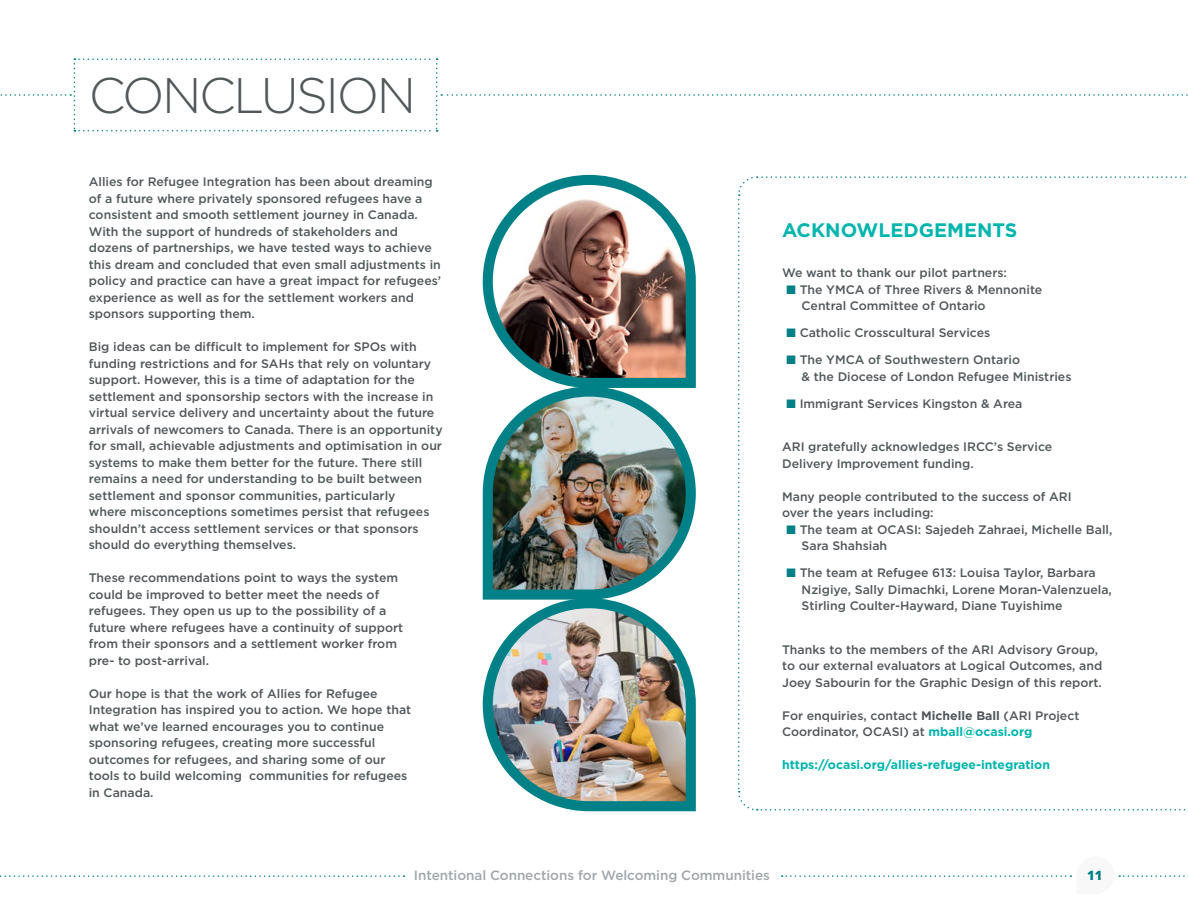
<style>
.page{position:relative;width:1188px;height:918px;background:#fff}
.page>*{position:absolute;margin:0;border:0;box-sizing:border-box;transform-origin:0 0}
.t1{font:300 49.95px "Gotham";letter-spacing:-.05em;color:#52575b}
.t2{font:700 19.5px "Gotham";color:#00b5ad}
.t3{font:500 13.5px "Gotham";letter-spacing:-.005em;color:#a1a7ab}
.t4{font:800 12.9px "Open Sans";color:#008187}
.t5{font:500 12.3px/16.5px "Gotham";color:#52575b}
.t6{font:700 12.3px "Gotham";color:#00b5ad}
.s1{color:#008187}
.s2{font-weight:700}
.s3{font-weight:700;color:#00b5ad}
</style>
<div class="page">
<svg style="left:0;top:58px;width:1188px;height:73px"></svg>
<svg style="left:477px;top:58px;width:224px;height:174px"></svg>
<img style="left:482px;top:232px;width:214px;height:580px">
<svg style="left:0;top:875px;width:405px;height:2px"></svg>
<svg style="left:782px;top:875px;width:406px;height:2px"></svg>
<svg style="left:738px;top:176px;width:448px;height:635px"></svg>
<h1 class="t1" style="left:89px;top:64px;width:329px">CONCLUSION</h1>
<p class="t5" style="left:89px;top:173px;width:354px">Allies for Refugee Integration has been about dreaming of a future where privately sponsored refugees have a consistent and smooth settlement journey in Canada.<br>With the support of hundreds of stakeholders and dozens of partnerships, we have tested ways to achieve this dream and concluded that even small adjustments in policy and practice can have a great impact for refugees’ experience as well as for the settlement workers and sponsors supporting them.</p>
<p class="t5" style="left:89px;top:338px;width:355px">Big ideas can be difficult to implement for SPOs with funding restrictions and for SAHs that rely on voluntary support. However, this is a time of adaptation for the settlement and sponsorship sectors with the increase in virtual service delivery and uncertainty about the future arrivals of newcomers to Canada. There is an opportunity for small, achievable adjustments and optimisation in our systems to make them better for the future. There still remains a need for understanding to be built between settlement and sponsor communities, particularly<br>where misconceptions sometimes persist that refugees shouldn’t access settlement services or that sponsors should do everything themselves.</p>
<p class="t5" style="left:89px;top:569px;width:316px">These recommendations point to ways the system could be improved to better meet the needs of refugees. They open us up to the possibility of a future where refugees have a continuity of support from their sponsors and a settlement worker from pre- to post-arrival.</p>
<p class="t5" style="left:89px;top:685px;width:324px">Our hope is that the work of Allies for Refugee Integration has inspired you to action. We hope that what we’ve learned encourages you to continue sponsoring refugees, creating more successful outcomes for refugees, and sharing some of our tools to build welcoming communities for refugees in Canada.</p>
<h2 class="t2" style="left:782px;top:217px;width:237px">ACKNOWLEDGEMENTS</h2>
<p class="t5" style="left:782px;top:264px;width:226px">We want to thank our pilot partners:</p>
<p class="t5" style="left:802px;top:281px;width:242px;text-indent:-15px"><span class="s1">■</span> The YMCA of Three Rivers &amp; Mennonite<br>Central Committee of Ontario</p>
<p class="t5" style="left:787px;top:324px;width:205px"><span class="s1">■</span> Catholic Crosscultural Services</p>
<p class="t5" style="left:802px;top:351px;width:271px;text-indent:-15px"><span class="s1">■</span> The YMCA of Southwestern Ontario<br>&amp; the Diocese of London Refugee Ministries</p>
<p class="t5" style="left:787px;top:395px;width:237px"><span class="s1">■</span> Immigrant Services Kingston &amp; Area</p>
<p class="t5" style="left:782px;top:438px;width:272px">ARI gratefully acknowledges IRCC’s Service<br>Delivery Improvement funding.</p>
<p class="t5" style="left:782px;top:488px;width:291px">Many people contributed to the success of ARI over the years including:</p>
<p class="t5" style="left:802px;top:521px;width:312px;text-indent:-15px"><span class="s1">■</span> The team at OCASI: Sajedeh Zahraei, Michelle Ball,<br>Sara Shahsiah</p>
<p class="t5" style="left:802px;top:564px;width:312px;text-indent:-15px"><span class="s1">■</span> The team at Refugee 613: Louisa Taylor, Barbara<br>Nzigiye, Sally Dimachki, Lorene Moran-Valenzuela,<br>Stirling Coulter-Hayward, Diane Tuyishime</p>
<p class="t5" style="left:782px;top:641px;width:322px">Thanks to the members of the ARI Advisory Group, to our external evaluators at Logical Outcomes, and<br>Joey Sabourin for the Graphic Design of this report.</p>
<p class="t5" style="left:782px;top:707px;width:299px">For enquiries, contact <span class="s2">Michelle Ball</span> (ARI Project<br>Coordinator, OCASI) at <span class="s3">mball@ocasi.org</span></p>
<p class="t6" style="left:782px;top:757px;width:269px">https://ocasi.org/allies-refugee-integration</p>
<p class="t3" style="left:414px;top:866px;width:357px">Intentional Connections for Welcoming Communities</p>
<p class="t4" style="left:1087px;top:866px;width:17px">11</p>
</div>
